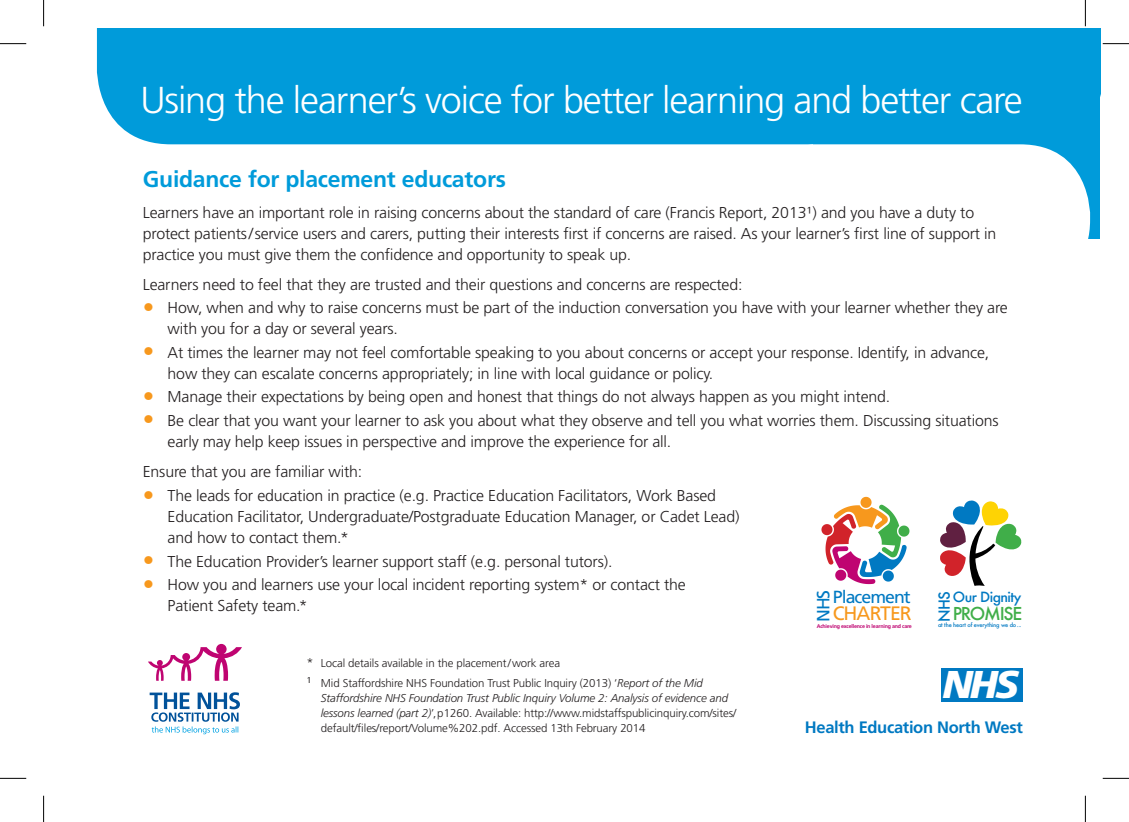
<style>
.page{position:relative;width:1129px;height:822px;background:#fff}
.page>*{position:absolute;margin:0;border:0;box-sizing:border-box;transform-origin:0 0}
.t1{font:italic 900 38.68px "Frutiger";color:#fff}
.t2{font:300 37.45px "Frutiger";letter-spacing:-.03em;color:#fff}
.t3{font:700 22.75px "Frutiger";letter-spacing:-.01em;color:#009bda}
.t4{font:19.43px "Frutiger";letter-spacing:-.05em;color:#f7981d}
.t5{font:17.68px "Frutiger";color:#0079c2}
.t6{font:17.5px "Frutiger";letter-spacing:-.055em;color:#0079c2}
.t7{font:500 17.32px "Futura";letter-spacing:-.07em;color:#40ae49}
.t8{font:700 16.45px "Frutiger";letter-spacing:-.02em;color:#0079c2}
.t9{font:300 15.75px/21px "Frutiger";letter-spacing:-.01em;color:#231f20}
.t10{font:500 14.88px "Futura";color:#0079c2}
.t11{font:500 13.83px "Futura";letter-spacing:-.04em;color:#0079c2}
.t12{font:300 11.38px/15.2px "Frutiger";letter-spacing:-.01em;color:#231f20}
.t13{font:500 5.6px "Futura";letter-spacing:-.025em;color:#0079c2}
.t14{font:700 5.42px "Frutiger";letter-spacing:-.04em;color:#bf0471}
.s1{font-size:22.75px;color:#f7981d}
.s2{font-size:12.78px}
.s3{font-size:14.17px}
.s4{font-style:italic}
</style>
<div class="page">
<div style="left:814px;top:35px;width:286px;height:203px;background:#009bda"></div>
<div style="left:97px;top:29px;width:1003px;height:115px;background:#009bda"></div>
<div style="left:745px;top:144px;width:345px;height:146px;background:#fff;border-radius:70px"></div>
<div style="left:1079px;top:75px;width:12px;height:57px;background:#009bda"></div>
<div style="left:941px;top:668px;width:81px;height:33px;background:#0079c2"></div>
<svg style="left:821px;top:496px;width:88px;height:88px"></svg>
<svg style="left:940px;top:500px;width:81px;height:86px"></svg>
<svg style="left:148px;top:643px;width:94px;height:91px"></svg>
<svg style="left:0;top:43px;width:26px;height:1px"></svg>
<svg style="left:1103px;top:43px;width:26px;height:1px"></svg>
<svg style="left:0;top:777px;width:26px;height:1px"></svg>
<svg style="left:1103px;top:777px;width:26px;height:1px"></svg>
<svg style="left:43px;top:0;width:1px;height:26px"></svg>
<svg style="left:43px;top:795px;width:1px;height:26px"></svg>
<svg style="left:1085px;top:0;width:1px;height:26px"></svg>
<svg style="left:1085px;top:795px;width:1px;height:26px"></svg>
<p class="t2" style="left:140px;top:79px;width:884px">Using the learner’s voice for better learning and better care</p>
<p class="t3" style="left:143px;top:165px;width:365px">Guidance for placement educators</p>
<p class="t9" style="left:143px;top:202px;width:855px">Learners have an important role in raising concerns about the standard of care (Francis Report, 2013¹) and you have a duty to protect patients/service users and carers, putting their interests first if concerns are raised. As your learner’s first line of support in practice you must give them the confidence and opportunity to speak up.</p>
<p class="t9" style="left:143px;top:273px;width:601px">Learners need to feel that they are trusted and their questions and concerns are respected:</p>
<p class="t9" style="left:168px;top:297px;width:842px;text-indent:-25px"><span class="s1">•</span> How, when and why to raise concerns must be part of the induction conversation you have with your learner whether they are with you for a day or several years.</p>
<p class="t9" style="left:168px;top:341px;width:823px;text-indent:-25px"><span class="s1">•</span> At times the learner may not feel comfortable speaking to you about concerns or accept your response. Identify, in advance, how they can escalate concerns appropriately; in line with local guidance or policy.</p>
<p class="t9" style="left:143px;top:386px;width:749px"><span class="s1">•</span> Manage their expectations by being open and honest that things do not always happen as you might intend.</p>
<p class="t9" style="left:168px;top:409px;width:833px;text-indent:-25px"><span class="s1">•</span> Be clear that you want your learner to ask you about what they observe and tell you what worries them. Discussing situations early may help keep issues in perspective and improve the experience for all.</p>
<p class="t9" style="left:143px;top:461px;width:221px">Ensure that you are familiar with:</p>
<p class="t9" style="left:168px;top:485px;width:573px;text-indent:-25px"><span class="s1">•</span> The leads for education in practice (e.g. Practice Education Facilitators, Work Based<br>Education Facilitator, Undergraduate/Postgraduate Education Manager, or Cadet Lead) and how to contact them.*</p>
<p class="t9" style="left:143px;top:550px;width:471px"><span class="s1">•</span> The Education Provider’s learner support staff (e.g. personal tutors).</p>
<p class="t9" style="left:168px;top:574px;width:520px;text-indent:-25px"><span class="s1">•</span> How you and learners use your local incident reporting system* or contact the<br>Patient Safety team.*</p>
<p class="t6" style="left:833px;top:586px;width:79px">Placement</p>
<p class="t5" style="left:813px;top:622px;width:33px;rotate:-90deg">NHS</p>
<p class="t11" style="left:953px;top:587px;width:70px">Our Dignity</p>
<p class="t10" style="left:934px;top:621px;width:32px;rotate:-90deg">NHS</p>
<p class="t7" style="left:953px;top:602px;width:71px">PROMISE</p>
<p class="t4" style="left:833px;top:602px;width:81px">CHARTER</p>
<p class="t13" style="left:938px;top:621px;width:85px">at the heart of everything we do...</p>
<p class="t14" style="left:817px;top:622px;width:97px">Achieving excellence in learning and care</p>
<p class="t12" style="left:307px;top:655px;width:255px"><span class="s2">*</span> Local details available in the placement/work area</p>
<p class="t12" style="left:321px;top:674px;width:417px;text-indent:-14px"><span class="s3">¹</span> Mid Staffordshire NHS Foundation Trust Public Inquiry (2013) ‘<span class="s4">Report of the Mid Staffordshire NHS Foundation Trust Public Inquiry Volume 2: Analysis of evidence and lessons learned (part 2)</span>’,p1260. Available: http://www.midstaffspublicinquiry.com/sites/ default/files/report/Volume%202.pdf. Accessed 13th February 2014</p>
<p class="t1" style="left:943px;top:661px;width:78px">NHS</p>
<p class="t8" style="left:805px;top:717px;width:219px">Health Education North West</p>
</div>
